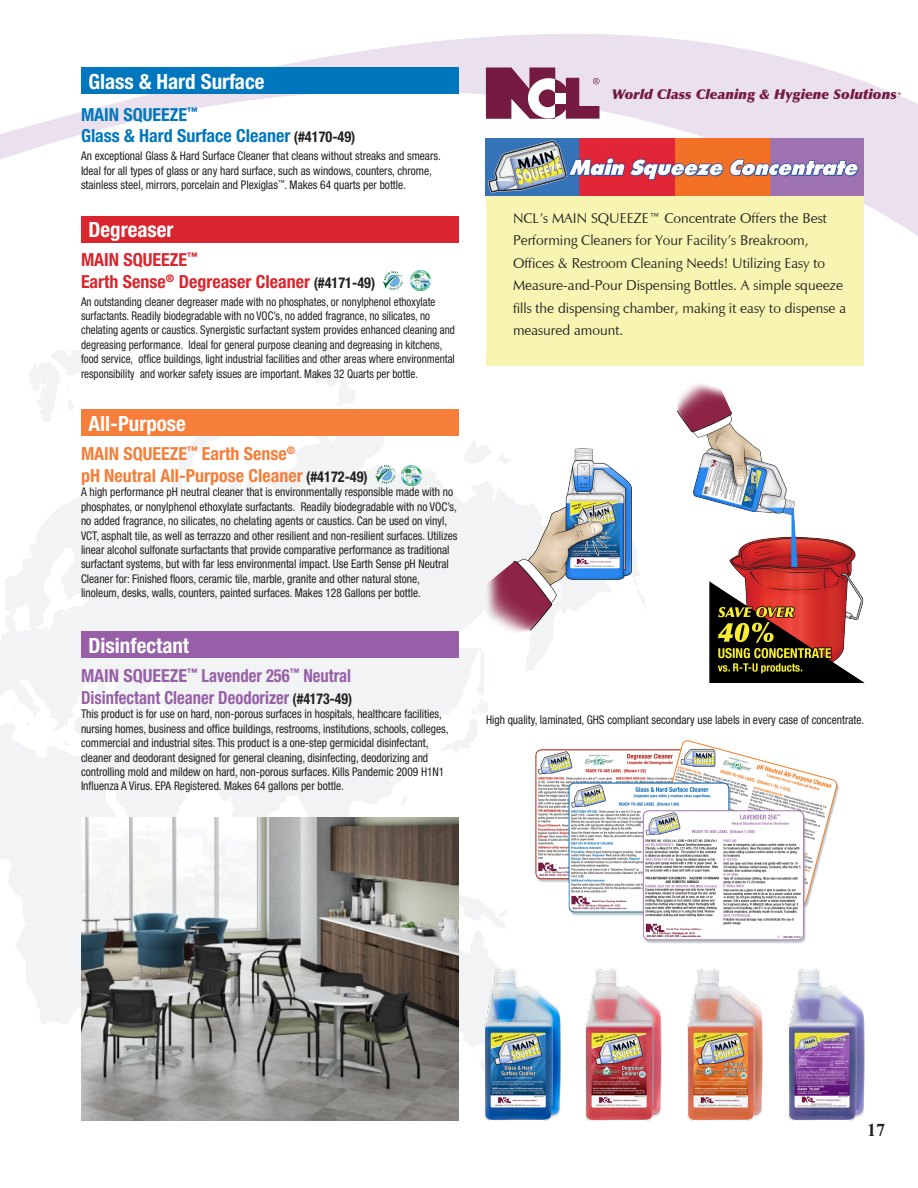
<style>
.page{position:relative;width:918px;height:1188px;background:#fff}
.page>*{position:absolute;margin:0;border:0;box-sizing:border-box;transform-origin:0 0}
.Product_Name{font:700 condensed 21px "Helvetica Neue LT Std";color:#fff}
.Product_Subname{font:700 condensed 18px/21.6px "Helvetica Neue LT Std";color:#f47e3a}
.Product_Subname-2{font:700 condensed 18px "Helvetica Neue LT Std";color:#d9262e}
.Product_Subname-3{font:700 condensed 18px "Helvetica Neue LT Std";color:#0077bd}
.Product_Subname-4{font:700 condensed 18px "Helvetica Neue LT Std";color:#965fa7;scale:.92 1}
.Product_Subname-5{font:700 condensed 18px "Helvetica Neue LT Std";color:#965fa7}
.t1{font:700 18px "Times New Roman";color:#231f20}
.Product_Name-2{font:14.25px/22.5px "Zapf Humanist 601 BT";color:#231f20}
.t2{font:italic 13.5px "Optima LT Std X Black";color:#751a40}
.Product_Uses{font:condensed 12px/14.4px "Helvetica Neue LT Std";color:#231f20;scale:.95 1}
.Product_Uses-2{font:condensed 12px/14.4px "Helvetica Neue LT Std";color:#231f20;scale:.92 1}
.t3{font:700 3.9px "Arial";color:#751a40}
.s1{font-size:15px;color:#231f20}
</style>
<div class="page">
<svg style="left:0;top:731px;width:81px;height:292px;fill:#f2f3f4"></svg>
<svg style="left:479px;top:1061px;width:5px;height:9px"></svg>
<svg style="left:459px;top:894px;width:49px;height:154px"></svg>
<svg style="left:74px;top:748px;width:334px;height:129px;fill:#f2f3f4"></svg>
<svg style="left:102px;top:409px;width:340px;height:92px"></svg>
<div style="left:262px;top:501px;width:170px;height:258px;background:#f2f3f4"></div>
<svg style="left:57px;top:492px;width:222px;height:256px;fill:#f2f3f4"></svg>
<svg style="left:432px;top:481px;width:214px;height:284px"></svg>
<svg style="left:30px;top:350px;width:55px;height:72px"></svg>
<svg style="left:142px;top:343px;width:29px;height:12px"></svg>
<svg style="left:186px;top:329px;width:6px;height:14px"></svg>
<svg style="left:217px;top:331px;width:3px;height:6px"></svg>
<svg style="left:200px;top:345px;width:10px;height:10px"></svg>
<svg style="left:311px;top:334px;width:44px;height:71px"></svg>
<svg style="left:464px;top:440px;width:24px;height:24px"></svg>
<svg style="left:168px;top:436px;width:63px;height:70px"></svg>
<svg style="left:0;top:495px;width:116px;height:236px"></svg>
<svg style="left:64px;top:740px;width:7px;height:5px"></svg>
<svg style="left:0;top:34px;width:918px;height:202px"></svg>
<div style="left:486px;top:139px;width:378px;height:227px;background:#f8f4b2"></div>
<img style="left:486px;top:138px;width:378px;height:57px">
<img style="left:489px;top:141px;width:78px;height:52px">
<div style="left:81px;top:68px;width:378px;height:26px;background:#0077bd"></div>
<div style="left:81px;top:216px;width:378px;height:27px;background:#d9262e"></div>
<div style="left:81px;top:410px;width:378px;height:26px;background:#f47e3a"></div>
<div style="left:81px;top:632px;width:378px;height:26px;background:#965fa7"></div>
<img style="left:485px;top:447px;width:146px;height:190px">
<img style="left:677px;top:384px;width:187px;height:298px">
<img style="left:81px;top:818px;width:378px;height:302px">
<svg style="left:383px;top:271px;width:20px;height:19px"></svg>
<svg style="left:375px;top:465px;width:20px;height:19px"></svg>
<img style="left:484px;top:970px;width:76px;height:150px">
<img style="left:586px;top:970px;width:76px;height:150px">
<img style="left:687px;top:970px;width:76px;height:150px">
<img style="left:788px;top:970px;width:77px;height:150px">
<img style="left:535px;top:741px;width:304px;height:202px">
<img style="left:410px;top:270px;width:21px;height:21px">
<img style="left:401px;top:465px;width:21px;height:21px">
<svg style="left:486px;top:68px;width:113px;height:51px;background:#a46a84"></svg>
<div style="left:555px;top:93px;width:11px;height:10px;background:#fff"></div>
<p class="Product_Name" style="left:88px;top:69px;width:178px">Glass &amp; Hard Surface</p>
<p class="Product_Subname-3" style="left:81px;top:104px;width:118px">MAIN SQUEEZE<sup>™</sup></p>
<p class="Product_Subname-3" style="left:81px;top:125px;width:276px">Glass &amp; Hard Surface Cleaner <span class="s1">(#4170-49)</span></p>
<p class="Product_Uses" style="left:81px;top:149px;width:380px">An exceptional Glass &amp; Hard Surface Cleaner that cleans without streaks and smears.<br>Ideal for all types of glass or any hard surface, such as windows, counters, chrome, stainless steel, mirrors, porcelain and Plexiglas<sup>™</sup>. Makes 64 quarts per bottle.</p>
<p class="Product_Name" style="left:88px;top:217px;width:87px">Degreaser</p>
<p class="Product_Subname-2" style="left:81px;top:249px;width:118px">MAIN SQUEEZE<sup>™</sup></p>
<p class="Product_Subname-2" style="left:81px;top:270px;width:296px">Earth Sense<sup>®</sup> Degreaser Cleaner <span class="s1">(#4171-49)</span></p>
<p class="Product_Uses-2" style="left:81px;top:294px;width:408px">An outstanding cleaner degreaser made with no phosphates, or nonylphenol ethoxylate surfactants. Readily biodegradable with no VOC’s, no added fragrance, no silicates, no chelating agents or caustics. Synergistic surfactant system provides enhanced cleaning and degreasing performance. Ideal for general purpose cleaning and degreasing in kitchens, food service, office buildings, light industrial facilities and other areas where environmental responsibility and worker safety issues are important. Makes 32 Quarts per bottle.</p>
<p class="Product_Name" style="left:88px;top:411px;width:99px">All-Purpose</p>
<p class="Product_Subname" style="left:81px;top:443px;width:288px">MAIN SQUEEZE<sup>™</sup> Earth Sense<sup>®<br></sup>pH Neutral All-Purpose Cleaner <span class="s1">(#4172-49)</span></p>
<p class="Product_Uses" style="left:81px;top:485px;width:398px">A high performance pH neutral cleaner that is environmentally responsible made with no phosphates, or nonylphenol ethoxylate surfactants. Readily biodegradable with no VOC’s, no added fragrance, no silicates, no chelating agents or caustics. Can be used on vinyl, VCT, asphalt tile, as well as terrazzo and other resilient and non-resilient surfaces. Utilizes linear alcohol sulfonate surfactants that provide comparative performance as traditional surfactant systems, but with far less environmental impact. Use Earth Sense pH Neutral Cleaner for: Finished floors, ceramic tile, marble, granite and other natural stone, linoleum, desks, walls, counters, painted surfaces. Makes 128 Gallons per bottle.</p>
<p class="Product_Name" style="left:88px;top:633px;width:102px">Disinfectant</p>
<p class="t2" style="left:612px;top:87px;width:286px">World Class Cleaning &amp; Hygiene Solutions</p>
<p class="t3" style="left:898px;top:91px;width:4px">®</p>
<p class="Product_Name-2" style="left:513px;top:206px;width:335px">NCL’s MAIN SQUEEZE™ Concentrate Offers the Best Performing Cleaners for Your Facility’s Breakroom, Offices &amp; Restroom Cleaning Needs! Utilizing Easy to Measure-and-Pour Dispensing Bottles. A simple squeeze fills the dispensing chamber, making it easy to dispense a measured amount.</p>
<p class="Product_Subname-5" style="left:81px;top:665px;width:272px">MAIN SQUEEZE<sup>™</sup> Lavender 256<sup>™</sup> Neutral</p>
<p class="Product_Subname-4" style="left:81px;top:687px;width:296px">Disinfectant Cleaner Deodorizer <span class="s1">(#4173-49)</span></p>
<p class="Product_Uses" style="left:81px;top:707px;width:388px">This product is for use on hard, non-porous surfaces in hospitals, healthcare facilities, nursing homes, business and office buildings, restrooms, institutions, schools, colleges, commercial and industrial sites. This product is a one-step germicidal disinfectant, cleaner and deodorant designed for general cleaning, disinfecting, deodorizing and controlling mold and mildew on hard, non-porous surfaces. Kills Pandemic 2009 H1N1<br>Influenza A Virus. EPA Registered. Makes 64 gallons per bottle.</p>
<p class="Product_Uses" style="left:486px;top:712px;width:400px">High quality, laminated, GHS compliant secondary use labels in every case of concentrate.</p>
<p class="t1" style="left:867px;top:1117px;width:19px">17</p>
</div>
